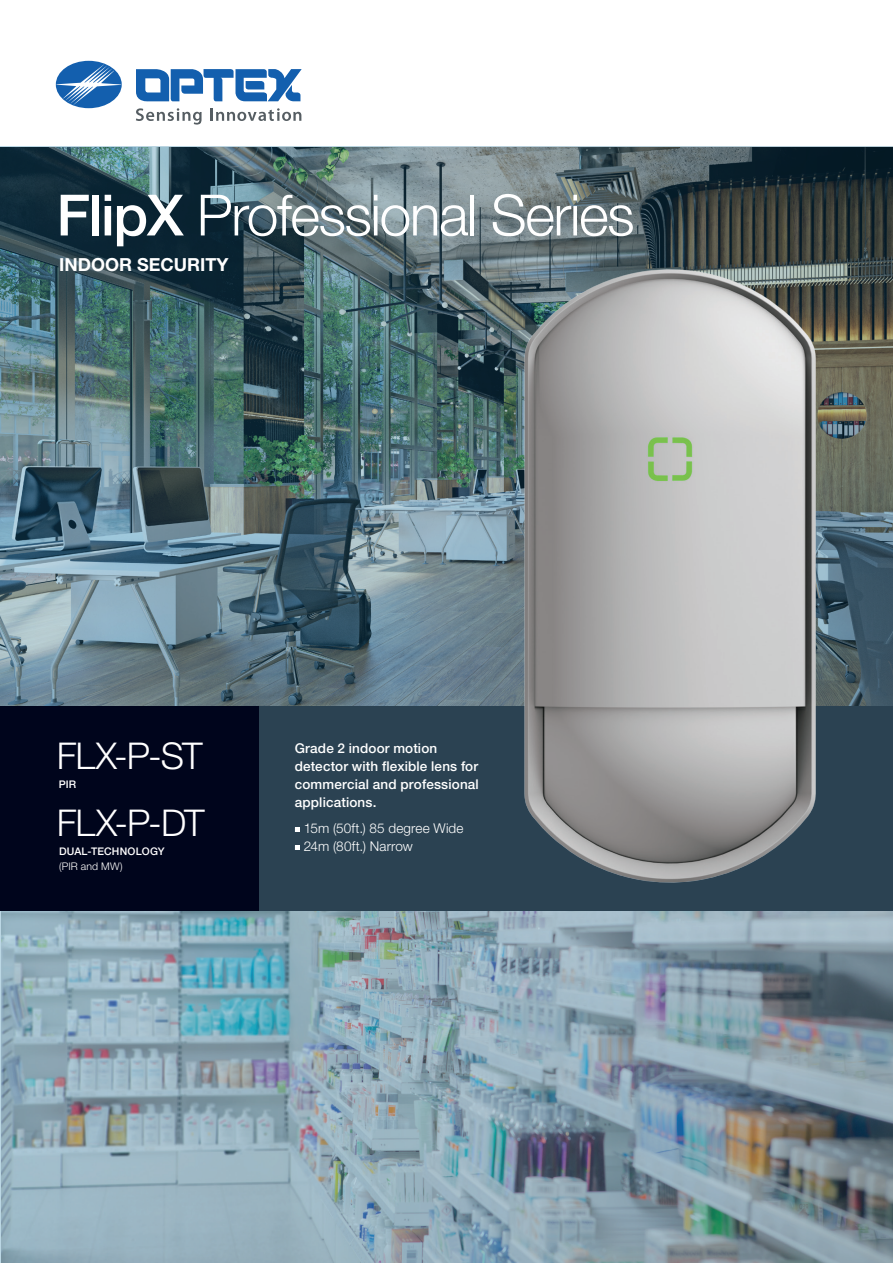
<style>
.page{position:relative;width:893px;height:1263px;background:#fff}
.page>*{position:absolute;margin:0;border:0;box-sizing:border-box;transform-origin:0 0}
.t1{font:300 57px "Helvetica Neue";letter-spacing:-.025em;color:#fff}
.t2{font:300 36.9px "Helvetica Neue";letter-spacing:-.035em;color:#fff}
.t3{font:700 18px "Helvetica Neue";color:#fff}
.t4{font:500 13.5px/18px "Helvetica Neue";letter-spacing:.01em;color:#fff}
.t5{font:300 13.5px "Helvetica Neue";letter-spacing:.01em;color:#fff}
.t6{font:500 10.5px "Helvetica Neue";letter-spacing:.02em;color:#fff}
.t7{font:300 10.5px "Helvetica Neue";letter-spacing:.02em;color:#fff}
.s1{font-weight:500}
.s2{font-size:9px}
</style>
<div class="page">
<div style="left:56px;top:61px;width:66px;height:47px;background:#135fae;border-radius:50%"></div>
<svg style="left:56px;top:64px;width:65px;height:41px"></svg>
<svg style="left:136px;top:69px;width:166px;height:33px"></svg>
<svg style="left:136px;top:108px;width:66px;height:17px"></svg>
<svg style="left:211px;top:108px;width:90px;height:13px"></svg>
<img style="left:0;top:147px;width:893px;height:1115px">
<div style="left:0;top:706px;width:259px;height:204px;background:#00051c"></div>
<div style="left:259px;top:706px;width:634px;height:205px;background:#2b4252"></div>
<img style="left:469px;top:167px;width:402px;height:797px">
<svg style="left:295px;top:827px;width:4px;height:4px"></svg>
<svg style="left:295px;top:845px;width:4px;height:4px"></svg>
<h1 class="t1" style="left:56px;top:169px;width:580px"><span class="s1">FlipX</span> Professional Series</h1>
<h3 class="t3" style="left:59px;top:250px;width:171px">INDOOR SECURITY</h3>
<h2 class="t2" style="left:57px;top:726px;width:148px">FLX-P-ST</h2>
<p class="t6" style="left:59px;top:776px;width:19px">PIR</p>
<h2 class="t2" style="left:57px;top:793px;width:149px">FLX-P-DT</h2>
<p class="t4" style="left:295px;top:738px;width:186px">Grade 2 indoor motion detector with flexible lens for commercial and professional applications.</p>
<p class="t5" style="left:295px;top:817px;width:170px"><span class="s2">n</span> 15m (50ft.) 85 degree Wide</p>
<p class="t6" style="left:59px;top:843px;width:107px">DUAL-TECHNOLOGY</p>
<p class="t5" style="left:295px;top:835px;width:120px"><span class="s2">n</span> 24m (80ft.) Narrow</p>
<p class="t7" style="left:59px;top:858px;width:65px">(PIR and MW)</p>
</div>
